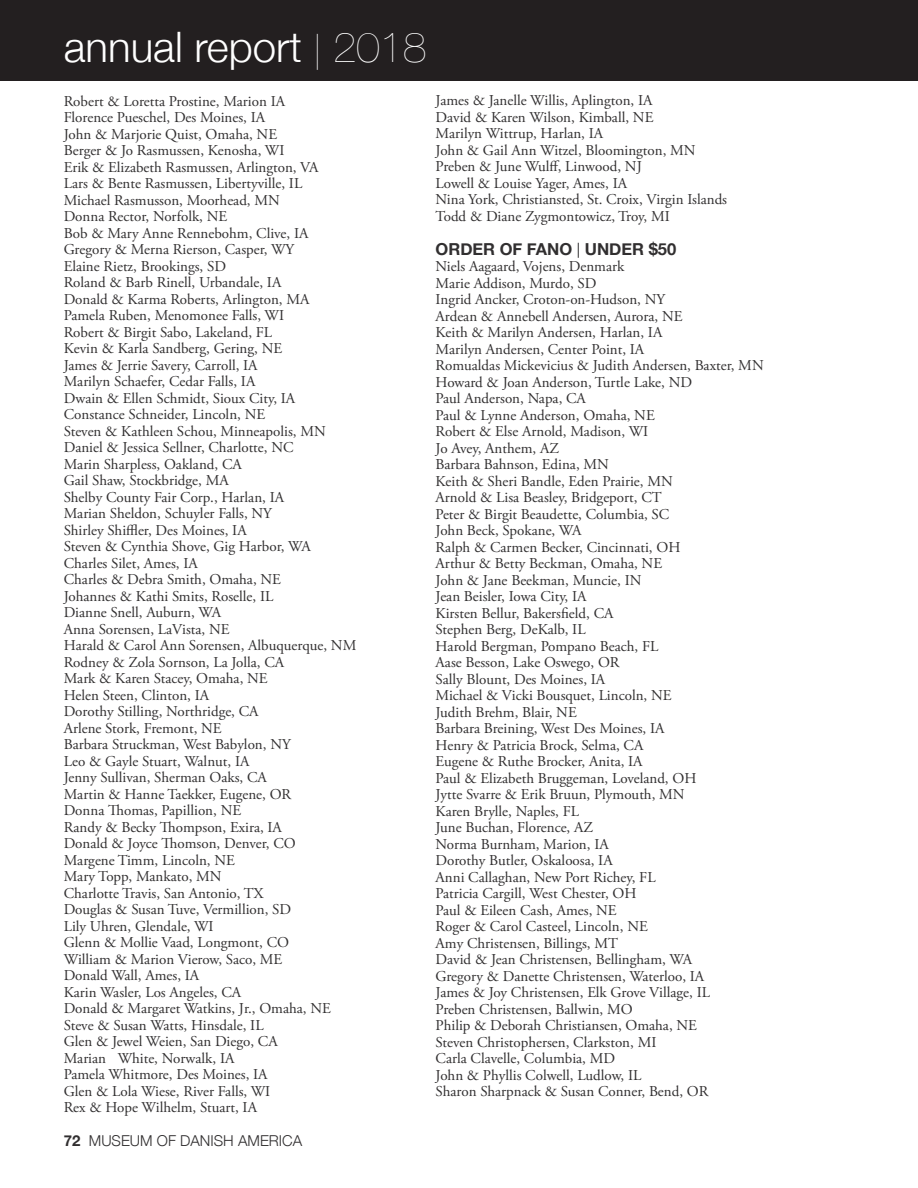
<style>
.page{position:relative;width:918px;height:1188px;background:#fff}
.page>*{position:absolute;margin:0;border:0;box-sizing:border-box;transform-origin:0 0}
.t1{font:300 42px "Helvetica Neue";color:#fff}
.t2{font:700 16.5px "Helvetica Neue";color:#312f30}
.t3{font:15px/16.5px "Adobe Garamond Pro";color:#312f30}
.t4{font:300 15px "Helvetica Neue";color:#312f30}
.s1{font-weight:200;font-size:36px}
.s2{font-weight:200}
.s3{font-family:"Caviar Dreams"}
.s4{font-weight:700}
</style>
<div class="page">
<div style="left:0;top:0;width:918px;height:81px;background:#231f20"></div>
<h1 class="t1" style="left:64px;top:13px;width:364px">ANNUAL REPORT <span class="s1">|</span> <span class="s2">2018</span></h1>
<p class="t3" style="left:64px;top:93px;width:294px">Robert &amp; Loretta Prostine, Marion IA<br>Florence Pueschel, Des Moines, IA<br>John &amp; Marjorie Quist, Omaha, NE<br>Berger &amp; Jo Rasmussen, Kenosha, WI<br>Erik &amp; Elizabeth Rasmussen, Arlington, VA<br>Lars &amp; Bente Rasmussen, Libertyville, IL<br>Michael Rasmusson, Moorhead, MN<br>Donna Rector, Norfolk, NE<br>Bob &amp; Mary Anne Rennebohm, Clive, IA<br>Gregory &amp; Merna Rierson, Casper, WY<br>Elaine Rietz, Brookings, SD<br>Roland &amp; Barb Rinell, Urbandale, IA<br>Donald &amp; Karma Roberts, Arlington, MA<br>Pamela Ruben, Menomonee Falls, WI<br>Robert &amp; Birgit Sabo, Lakeland, FL<br>Kevin &amp; Karla Sandberg, Gering, NE<br>James &amp; Jerrie Savery, Carroll, IA<br>Marilyn Schaefer, Cedar Falls, IA<br>Dwain &amp; Ellen Schmidt, Sioux City, IA<br>Constance Schneider, Lincoln, NE<br>Steven &amp; Kathleen Schou, Minneapolis, MN<br>Daniel &amp; Jessica Sellner, Charlotte, NC<br>Marin Sharpless, Oakland, CA<br>Gail Shaw, Stockbridge, MA<br>Shelby County Fair Corp., Harlan, IA<br>Marian Sheldon, Schuyler Falls, NY<br>Shirley Shiffler, Des Moines, IA<br>Steven &amp; Cynthia Shove, Gig Harbor, WA<br>Charles Silet, Ames, IA<br>Charles &amp; Debra Smith, Omaha, NE<br>Johannes &amp; Kathi Smits, Roselle, IL<br>Dianne Snell, Auburn, WA<br>Anna Sorensen, LaVista, NE<br>Harald &amp; Carol Ann Sorensen, Albuquerque, NM<br>Rodney &amp; Zola Sornson, La Jolla, CA<br>Mark &amp; Karen Stacey, Omaha, NE<br>Helen Steen, Clinton, IA<br>Dorothy Stilling, Northridge, CA<br>Arlene Stork, Fremont, NE<br>Barbara Struckman, West Babylon, NY<br>Leo &amp; Gayle Stuart, Walnut, IA<br>Jenny Sullivan, Sherman Oaks, CA<br>Martin &amp; Hanne Taekker, Eugene, OR<br>Donna Thomas, Papillion, NE<br>Randy &amp; Becky Thompson, Exira, IA<br>Donald &amp; Joyce Thomson, Denver, CO<br>Margene Timm, Lincoln, NE<br>Mary Topp, Mankato, MN<br>Charlotte Travis, San Antonio, TX<br>Douglas &amp; Susan Tuve, Vermillion, SD<br>Lily Uhren, Glendale, WI<br>Glenn &amp; Mollie Vaad, Longmont, CO<br>William &amp; Marion Vierow, Saco, ME<br>Donald Wall, Ames, IA<br>Karin Wasler, Los Angeles, CA<br>Donald &amp; Margaret Watkins, Jr., Omaha, NE<br>Steve &amp; Susan Watts, Hinsdale, IL<br>Glen &amp; Jewel Weien, San Diego, CA<br>Marian White, Norwalk, IA<br>Pamela Whitmore, Des Moines, IA<br>Glen &amp; Lola Wiese, River Falls, WI<br>Rex &amp; Hope Wilhelm, Stuart, IA</p>
<p class="t3" style="left:436px;top:93px;width:293px">James &amp; Janelle Willis, Aplington, IA<br>David &amp; Karen Wilson, Kimball, NE<br>Marilyn Wittrup, Harlan, IA<br>John &amp; Gail Ann Witzel, Bloomington, MN Preben &amp; June Wulff, Linwood, NJ<br>Lowell &amp; Louise Yager, Ames, IA<br>Nina York, Christiansted, St. Croix, Virgin Islands Todd &amp; Diane Zygmontowicz, Troy, MI</p>
<p class="t2" style="left:436px;top:236px;width:13px">ORDER</p>
<p class="t2" style="left:500px;top:236px;width:98px">OF FANO <span class="s3">|</span>UNDER</p>
<p class="t2" style="left:649px;top:236px;width:29px">$50</p>
<p class="t3" style="left:436px;top:259px;width:330px">Niels Aagaard, Vojens, Denmark<br>Marie Addison, Murdo, SD<br>Ingrid Ancker, Croton-on-Hudson, NY<br>Ardean &amp; Annebell Andersen, Aurora, NE<br>Keith &amp; Marilyn Andersen, Harlan, IA<br>Marilyn Andersen, Center Point, IA<br>Romualdas Mickevicius &amp; Judith Andersen, Baxter, MN Howard &amp; Joan Anderson, Turtle Lake, ND<br>Paul Anderson, Napa, CA<br>Paul &amp; Lynne Anderson, Omaha, NE<br>Robert &amp; Else Arnold, Madison, WI<br>Jo Avey, Anthem, AZ<br>Barbara Bahnson, Edina, MN<br>Keith &amp; Sheri Bandle, Eden Prairie, MN<br>Arnold &amp; Lisa Beasley, Bridgeport, CT<br>Peter &amp; Birgit Beaudette, Columbia, SC<br>John Beck, Spokane, WA<br>Ralph &amp; Carmen Becker, Cincinnati, OH<br>Arthur &amp; Betty Beckman, Omaha, NE<br>John &amp; Jane Beekman, Muncie, IN<br>Jean Beisler, Iowa City, IA<br>Kirsten Bellur, Bakersfield, CA<br>Stephen Berg, DeKalb, IL<br>Harold Bergman, Pompano Beach, FL<br>Aase Besson, Lake Oswego, OR<br>Sally Blount, Des Moines, IA<br>Michael &amp; Vicki Bousquet, Lincoln, NE<br>Judith Brehm, Blair, NE<br>Barbara Breining, West Des Moines, IA<br>Henry &amp; Patricia Brock, Selma, CA<br>Eugene &amp; Ruthe Brocker, Anita, IA<br>Paul &amp; Elizabeth Bruggeman, Loveland, OH<br>Jytte Svarre &amp; Erik Bruun, Plymouth, MN<br>Karen Brylle, Naples, FL<br>June Buchan, Florence, AZ<br>Norma Burnham, Marion, IA<br>Dorothy Butler, Oskaloosa, IA<br>Anni Callaghan, New Port Richey, FL<br>Patricia Cargill, West Chester, OH<br>Paul &amp; Eileen Cash, Ames, NE<br>Roger &amp; Carol Casteel, Lincoln, NE<br>Amy Christensen, Billings, MT<br>David &amp; Jean Christensen, Bellingham, WA<br>Gregory &amp; Danette Christensen, Waterloo, IA<br>James &amp; Joy Christensen, Elk Grove Village, IL<br>Preben Christensen, Ballwin, MO<br>Philip &amp; Deborah Christiansen, Omaha, NE<br>Steven Christophersen, Clarkston, MI<br>Carla Clavelle, Columbia, MD<br>John &amp; Phyllis Colwell, Ludlow, IL<br>Sharon Sharpnack &amp; Susan Conner, Bend, OR</p>
<p class="t4" style="left:64px;top:1128px;width:238px"><span class="s4">72</span> MUSEUM OF DANISH AMERICA</p>
</div>
